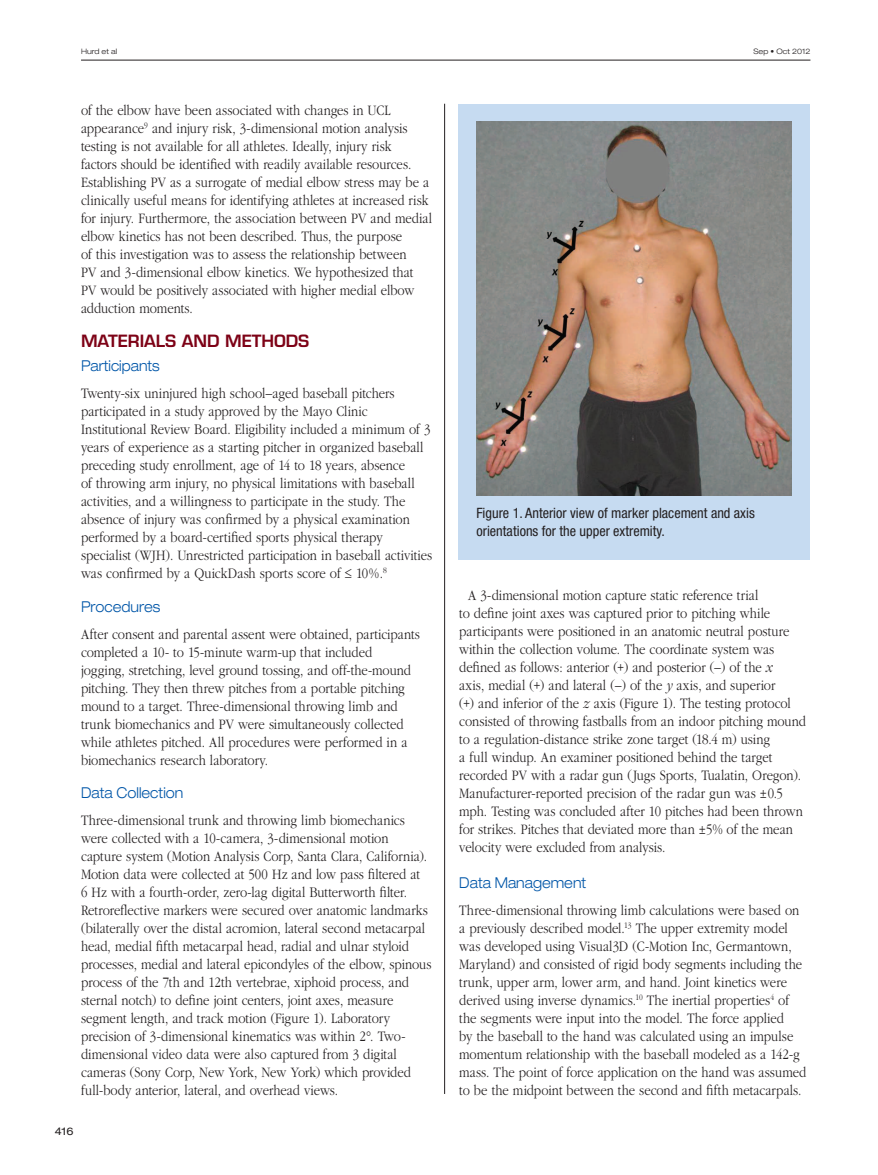
<style>
.page{position:relative;width:878px;height:1175px;background:#fff}
.page>*{position:absolute;margin:0;border:0;box-sizing:border-box;transform-origin:0 0}
.t1{font:600 16.5px "Eurostile";letter-spacing:-.005em;color:#7d0216}
.t2{font:300 15px/18px "Garamond";color:#231f20;scale:.85 1}
.t3{font:300 expanded 15px "Helvetica Neue";color:#0156a8;scale:.9 1}
.t4{font:condensed 14.25px/18px "Helvetica Neue";color:#231f20}
.t5{font:expanded 10.5px "Helvetica Neue";color:#231f20}
.t6{font:300 expanded 7.5px "Helvetica Neue";color:#231f20}
.s1{font-style:italic}
</style>
<div class="page">
<hr style="left:444px;top:104px;width:1px;height:990px;background:#231f20">
<hr style="left:81px;top:60px;width:729px;height:1px;background:#231f20">
<div style="left:458px;top:104px;width:351px;height:455px;background:#c6dbf1"></div>
<img style="left:476px;top:122px;width:315px;height:373px">
<p class="t6" style="left:81px;top:47px;width:38px">Hurd et al</p>
<p class="t6" style="left:753px;top:47px;width:58px">Sep • Oct 2012</p>
<p class="t2" style="left:81px;top:101px;width:414px">of the elbow have been associated with changes in UCL appearance<sup>9</sup> and injury risk, 3-dimensional motion analysis testing is not available for all athletes. Ideally, injury risk<br>factors should be identified with readily available resources.<br>Establishing PV as a surrogate of medial elbow stress may be a clinically useful means for identifying athletes at increased risk for injury. Furthermore, the association between PV and medial elbow kinetics has not been described. Thus, the purpose<br>of this investigation was to assess the relationship between<br>PV and 3-dimensional elbow kinetics. We hypothesized that PV would be positively associated with higher medial elbow adduction moments.</p>
<p class="t1" style="left:81px;top:331px;width:230px">MATERIALS AND METHODS</p>
<p class="t3" style="left:81px;top:357px;width:89px">Participants</p>
<p class="t2" style="left:81px;top:385px;width:414px">Twenty-six uninjured high school–aged baseball pitchers participated in a study approved by the Mayo Clinic Institutional Review Board. Eligibility included a minimum of 3 years of experience as a starting pitcher in organized baseball preceding study enrollment, age of 14 to 18 years, absence<br>of throwing arm injury, no physical limitations with baseball activities, and a willingness to participate in the study. The absence of injury was confirmed by a physical examination performed by a board-certified sports physical therapy specialist (WJH). Unrestricted participation in baseball activities was confirmed by a QuickDash sports score of ≤ 10%.<sup>8</sup></p>
<p class="t3" style="left:81px;top:597px;width:90px">Procedures</p>
<p class="t2" style="left:81px;top:625px;width:400px">After consent and parental assent were obtained, participants completed a 10- to 15-minute warm-up that included<br>jogging, stretching, level ground tossing, and off-the-mound pitching. They then threw pitches from a portable pitching mound to a target. Three-dimensional throwing limb and trunk biomechanics and PV were simultaneously collected while athletes pitched. All procedures were performed in a biomechanics research laboratory.</p>
<p class="t3" style="left:81px;top:783px;width:115px">Data Collection</p>
<p class="t2" style="left:81px;top:811px;width:414px">Three-dimensional trunk and throwing limb biomechanics were collected with a 10-camera, 3-dimensional motion capture system (Motion Analysis Corp, Santa Clara, California).<br>Motion data were collected at 500 Hz and low pass filtered at<br>6 Hz with a fourth-order, zero-lag digital Butterworth filter.<br>Retroreflective markers were secured over anatomic landmarks (bilaterally over the distal acromion, lateral second metacarpal head, medial fifth metacarpal head, radial and ulnar styloid processes, medial and lateral epicondyles of the elbow, spinous process of the 7th and 12th vertebrae, xiphoid process, and sternal notch) to define joint centers, joint axes, measure segment length, and track motion (Figure 1). Laboratory precision of 3-dimensional kinematics was within 2°. Two&shy;dimensional video data were also captured from 3 digital cameras (Sony Corp, New York, New York) which provided full-body anterior, lateral, and overhead views.</p>
<p class="t5" style="left:55px;top:1124px;width:20px">416</p>
<p class="t4" style="left:476px;top:503px;width:280px">Figure 1. Anterior view of marker placement and axis orientations for the upper extremity.</p>
<p class="t2" style="left:459px;top:586px;width:409px;text-indent:9px">A 3-dimensional motion capture static reference trial<br>to define joint axes was captured prior to pitching while participants were positioned in an anatomic neutral posture within the collection volume. The coordinate system was defined as follows: anterior (+) and posterior (–) of the <span class="s1">x<br></span>axis, medial (+) and lateral (–) of the <span class="s1">y</span> axis, and superior<br>(+) and inferior of the <span class="s1">z</span> axis (Figure 1). The testing protocol consisted of throwing fastballs from an indoor pitching mound to a regulation-distance strike zone target (18.4 m) using<br>a full windup. An examiner positioned behind the target recorded PV with a radar gun (Jugs Sports, Tualatin, Oregon).<br>Manufacturer-reported precision of the radar gun was ±0.5 mph. Testing was concluded after 10 pitches had been thrown for strikes. Pitches that deviated more than ±5% of the mean velocity were excluded from analysis.</p>
<p class="t3" style="left:459px;top:873px;width:143px">Data Management</p>
<p class="t2" style="left:459px;top:901px;width:410px">Three-dimensional throwing limb calculations were based on a previously described model.<sup>13</sup> The upper extremity model was developed using Visual3D (C-Motion Inc, Germantown, Maryland) and consisted of rigid body segments including the trunk, upper arm, lower arm, and hand. Joint kinetics were derived using inverse dynamics.<sup>10</sup> The inertial properties<sup>4</sup> of the segments were input into the model. The force applied<br>by the baseball to the hand was calculated using an impulse momentum relationship with the baseball modeled as a 142-g mass. The point of force application on the hand was assumed to be the midpoint between the second and fifth metacarpals.</p>
</div>
